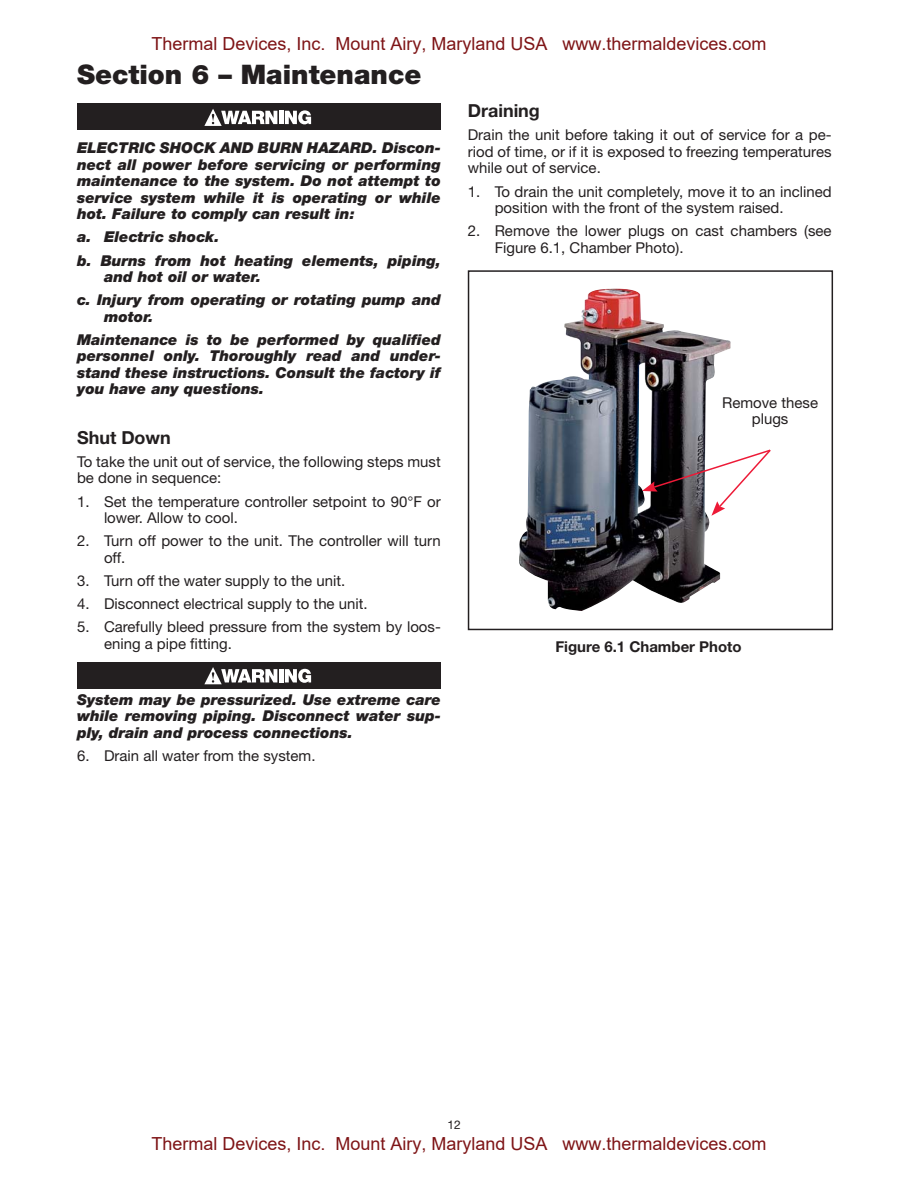
<style>
.page{position:relative;width:918px;height:1188px;background:#fff}
.page>*{position:absolute;margin:0;border:0;box-sizing:border-box;transform-origin:0 0}
.t1{font:900 27px "Helvetica Neue";color:#231f20}
.t2{font:18px "Arial";color:#7e1416}
.t3{font:700 18px "Helvetica Neue";color:#231f20}
.t4{font:15px/16.5px "Helvetica Neue";color:#231f20}
.t5{font:italic 900 15px/16.5px "Helvetica Neue";color:#231f20;text-align:justify}
.t6{font:700 15px "Helvetica Neue";color:#231f20}
.t7{font:12px "Helvetica Neue";color:#231f20}
</style>
<div class="page">
<div style="left:77px;top:103px;width:364px;height:27px;background:#231f20"></div>
<hr style="left:279px;top:111px;width:4px;height:13px;background:#fff">
<svg style="left:285px;top:110px;width:26px;height:14px"></svg>
<svg style="left:204px;top:109px;width:73px;height:17px"></svg>
<div style="left:77px;top:662px;width:364px;height:27px;background:#231f20"></div>
<hr style="left:279px;top:669px;width:4px;height:13px;background:#fff">
<svg style="left:285px;top:669px;width:26px;height:14px"></svg>
<svg style="left:204px;top:667px;width:73px;height:17px"></svg>
<img style="left:519px;top:289px;width:211px;height:322px">
<div style="left:468px;top:270px;width:365px;height:360px;border:1px solid #231f20"></div>
<svg style="left:642px;top:448px;width:129px;height:68px"></svg>
<p class="t2" style="left:151px;top:34px;width:617px">Thermal Devices, Inc. Mount Airy, Maryland USA www.thermaldevices.com</p>
<h1 class="t1" style="left:77px;top:65px;width:346px">Section 6 – Maintenance</h1>
<p class="t5" style="left:77px;top:141px;width:365px">ELECTRIC SHOCK AND BURN HAZARD. Discon&shy;nect all power before servicing or performing maintenance to the system. Do not attempt to service system while it is operating or while hot. Failure to comply can result in:</p>
<p class="t5" style="left:77px;top:227px;width:365px;line-height:23.2px">a. Electric shock.<br>b. Burns from hot heating elements, piping,</p>
<p class="t5" style="left:77px;top:266px;width:365px;line-height:23.2px;text-indent:27px">and hot oil or water.<br>c. Injury from operating or rotating pump and</p>
<p class="t5" style="left:77px;top:306px;width:365px;line-height:23.2px;text-indent:27px">motor.<br>Maintenance is to be performed by qualified</p>
<p class="t5" style="left:77px;top:349px;width:365px">personnel only. Thoroughly read and under&shy;stand these instructions. Consult the factory if you have any questions.</p>
<p class="t3" style="left:77px;top:431px;width:95px">Shut Down</p>
<p class="t4" style="left:77px;top:455px;width:365px">To take the unit out of service, the following steps must be done in sequence:</p>
<p class="t4" style="left:104px;top:495px;width:338px;text-indent:-27px">1. Set the temperature controller setpoint to 90°F or lower. Allow to cool.</p>
<p class="t4" style="left:104px;top:534px;width:338px;text-indent:-27px">2. Turn off power to the unit. The controller will turn off.</p>
<p class="t4" style="left:77px;top:574px;width:270px">3. Turn off the water supply to the unit.</p>
<p class="t4" style="left:77px;top:597px;width:292px">4. Disconnect electrical supply to the unit.</p>
<p class="t4" style="left:104px;top:620px;width:338px;text-indent:-27px">5. Carefully bleed pressure from the system by loos&shy;ening a pipe fitting.</p>
<p class="t5" style="left:77px;top:693px;width:365px">System may be pressurized. Use extreme care while removing piping. Disconnect water sup&shy;ply, drain and process connections.</p>
<p class="t4" style="left:77px;top:749px;width:240px">6. Drain all water from the system.</p>
<p class="t3" style="left:468px;top:104px;width:74px">Draining</p>
<p class="t4" style="left:468px;top:128px;width:365px;text-align:justify">Drain the unit before taking it out of service for a pe&shy;riod of time, or if it is exposed to freezing temperatures while out of service.</p>
<p class="t4" style="left:495px;top:184px;width:338px;text-indent:-27px">1. To drain the unit completely, move it to an inclined position with the front of the system raised.</p>
<p class="t4" style="left:495px;top:224px;width:338px;text-indent:-27px">2. Remove the lower plugs on cast chambers (see<br>Figure 6.1, Chamber Photo).</p>
<p class="t4" style="left:722px;top:396px;width:97px;text-align:center">Remove these plugs</p>
<p class="t6" style="left:555px;top:641px;width:188px">Figure 6.1 Chamber Photo</p>
<p class="t7" style="left:448px;top:1121px;width:15px">12</p>
<p class="t2" style="left:151px;top:1134px;width:617px">Thermal Devices, Inc. Mount Airy, Maryland USA www.thermaldevices.com</p>
</div>
